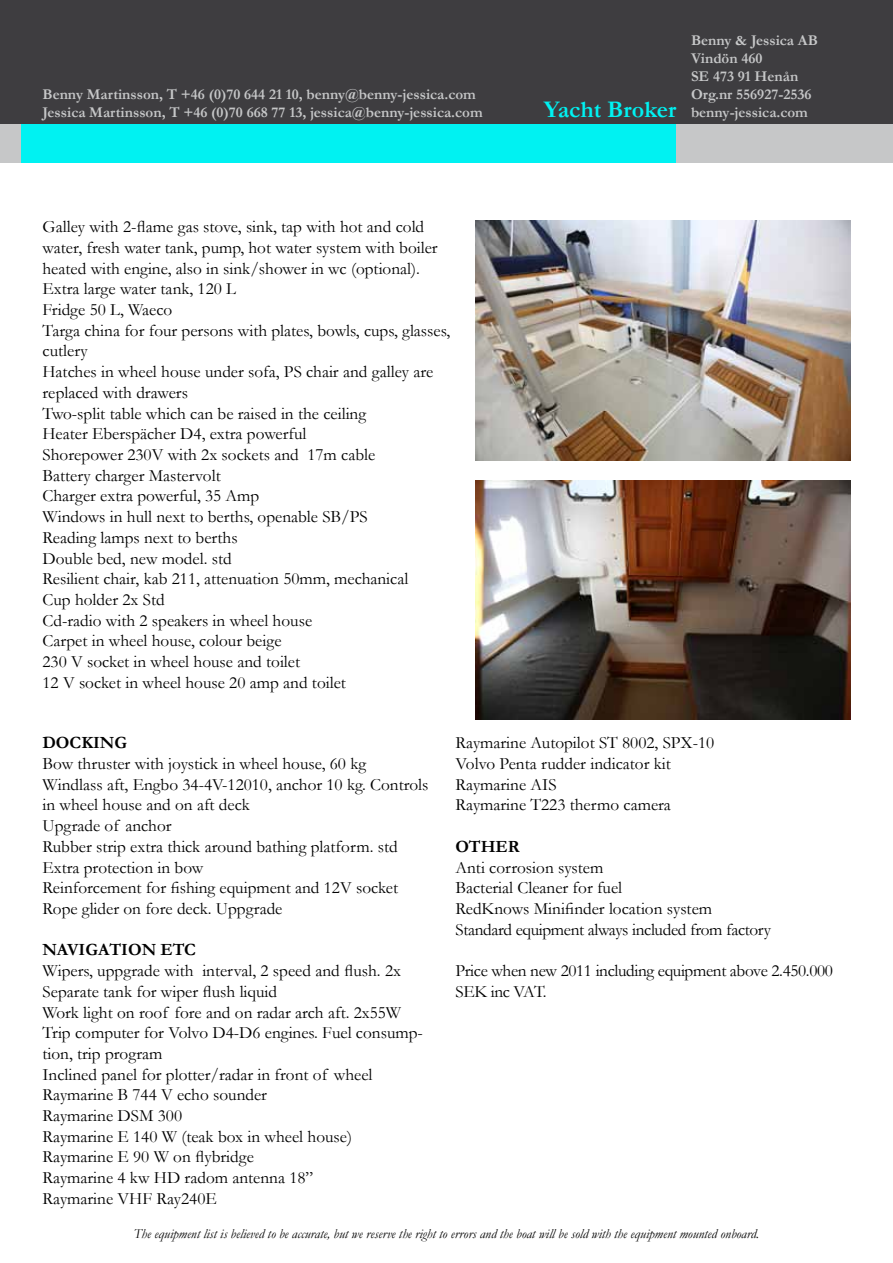
<style>
.page{position:relative;width:893px;height:1263px;background:#fff}
.page>*{position:absolute;margin:0;border:0;box-sizing:border-box;transform-origin:0 0}
.t1{font:17.25px/20.7px "Garamond";color:#000}
.t2{font:17.25px/20.7px "Garamond";letter-spacing:-.02em;color:#000}
.t3{font:700 17.25px "Garamond";color:#000}
.t4{font:700 15px/18px "Garamond";color:#c6c7c8}
.t5{font:italic 13.5px "Garamond";color:#000}
.s1{font-size:24px;color:#00f2f2}
</style>
<div class="page">
<div style="left:0;top:0;width:893px;height:124px;background:#3e3d40"></div>
<div style="left:0;top:124px;width:676px;height:38px;background:#00f2f2"></div>
<div style="left:0;top:124px;width:21px;height:38px;background:#c6c7c8"></div>
<div style="left:676px;top:124px;width:217px;height:38px;background:#c6c7c8"></div>
<img style="left:476px;top:221px;width:374px;height:240px">
<img style="left:476px;top:480px;width:374px;height:240px">
<p class="t4" style="left:43px;top:86px;width:442px">Benny Martinsson, T +46 (0)70 644 21 10, benny@benny-jessica.com<br>Jessica Martinsson, T +46 (0)70 668 77 13, jessica@benny-jessica.com</p>
<p class="t1" style="left:43px;top:216px;width:409px">Galley with 2-flame gas stove, sink, tap with hot and cold water, fresh water tank, pump, hot water system with boiler heated with engine, also in sink/shower in wc (optional).<br>Extra large water tank, 120 L<br>Fridge 50 L, Waeco<br>Targa china for four persons with plates, bowls, cups, glasses, cutlery<br>Hatches in wheel house under sofa, PS chair and galley are replaced with drawers<br>Two-split table which can be raised in the ceiling<br>Heater Eberspächer D4, extra powerful<br>Shorepower 230V with 2x sockets and 17m cable<br>Battery charger Mastervolt<br>Charger extra powerful, 35 Amp<br>Windows in hull next to berths, openable SB/PS<br>Reading lamps next to berths<br>Double bed, new model. std<br>Resilient chair, kab 211, attenuation 50mm, mechanical<br>Cup holder 2x Std<br>Cd-radio with 2 speakers in wheel house<br>Carpet in wheel house, colour beige<br>230 V socket in wheel house and toilet<br>12 V socket in wheel house 20 amp and toilet</p>
<p class="t4" style="left:691px;top:31px;width:128px">Benny &amp; Jessica AB</p>
<p class="t4" style="left:691px;top:49px;width:73px">Vindön 460</p>
<p class="t4" style="left:691px;top:67px;width:109px">SE 473 91 Henån</p>
<p class="t4" style="left:691px;top:85px;width:122px">Org.nr 556927-2536</p>
<p class="t4" style="left:544px;top:103px;width:266px"><span class="s1">Yacht Broker</span> benny-jessica.com</p>
<p class="t3" style="left:43px;top:731px;width:86px">DOCKING</p>
<p class="t1" style="left:43px;top:753px;width:388px">Bow thruster with joystick in wheel house, 60 kg Windlass aft, Engbo 34-4V-12010, anchor 10 kg. Controls in wheel house and on aft deck<br>Upgrade of anchor<br>Rubber strip extra thick around bathing platform. std Extra protection in bow<br>Reinforcement for fishing equipment and 12V socket Rope glider on fore deck. Uppgrade</p>
<p class="t3" style="left:43px;top:938px;width:155px">NAVIGATION ETC</p>
<p class="t1" style="left:43px;top:960px;width:382px">Wipers, uppgrade with interval, 2 speed and flush. 2x Separate tank for wiper flush liquid<br>Work light on roof fore and on radar arch aft. 2x55W Trip computer for Volvo D4-D6 engines. Fuel consump&shy;tion, trip program<br>Inclined panel for plotter/radar in front of wheel Raymarine B 744 V echo sounder<br>Raymarine DSM 300<br>Raymarine E 140 W (teak box in wheel house)<br>Raymarine E 90 W on flybridge<br>Raymarine 4 kw HD radom antenna 18”<br>Raymarine VHF Ray240E</p>
<p class="t1" style="left:455px;top:732px;width:260px">Raymarine Autopilot ST 8002, SPX-10<br>Volvo Penta rudder indicator kit<br>Raymarine AIS<br>Raymarine T223 thermo camera</p>
<p class="t3" style="left:455px;top:835px;width:66px">OTHER</p>
<p class="t1" style="left:455px;top:856px;width:317px">Anti corrosion system<br>Bacterial Cleaner for fuel<br>RedKnows Minifinder location system Standard equipment always included from factory</p>
<p class="t2" style="left:455px;top:960px;width:379px">Price when new 2011 including equipment above 2.450.000<br>SEK inc VAT.</p>
<p class="t5" style="left:134px;top:1225px;width:627px">The equipment list is believed to be accurate, but we reserve the right to errors and the boat will be sold with the equipment mounted onboard.</p>
</div>
